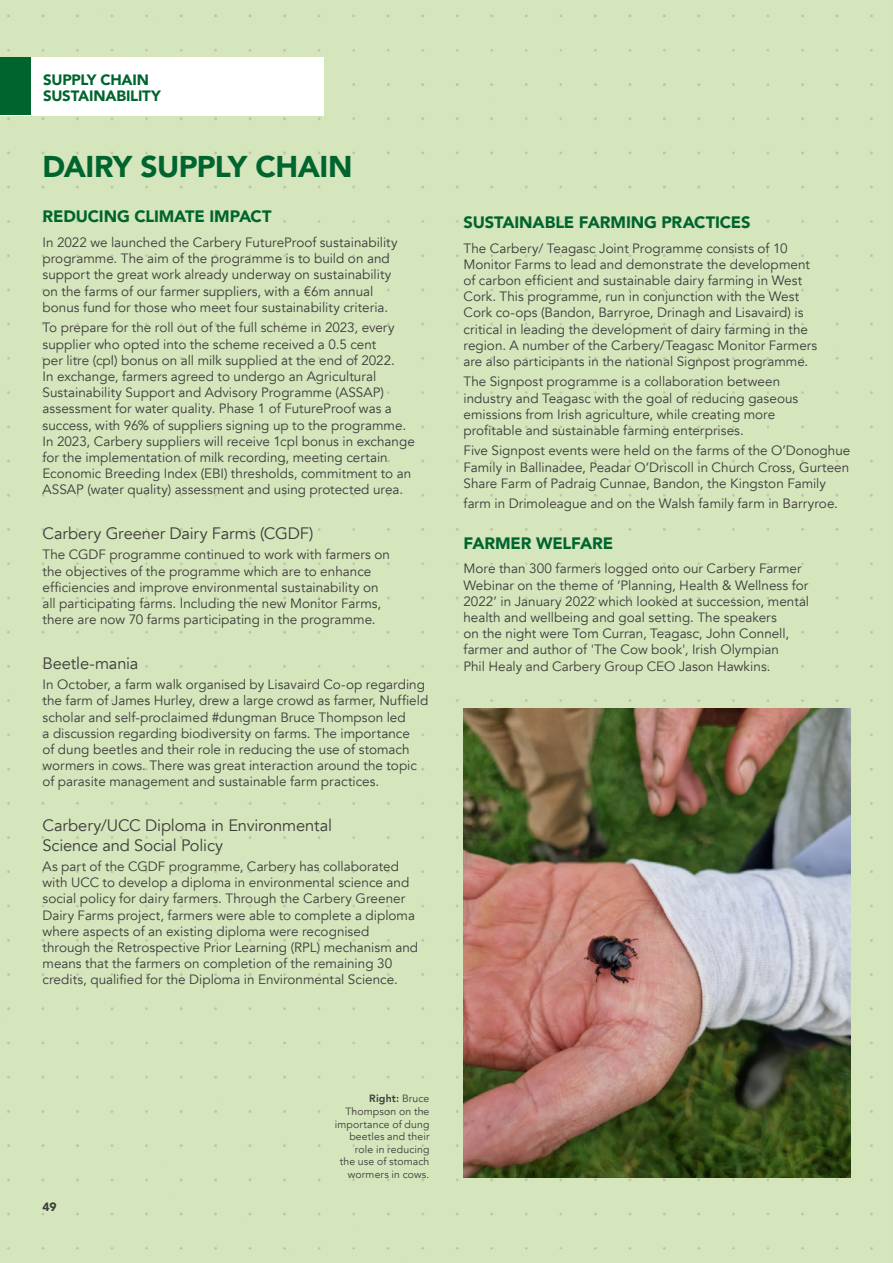
<style>
.page{position:relative;width:893px;height:1263px;background:#d5e5bc}
.page>*{position:absolute;margin:0;border:0;box-sizing:border-box;transform-origin:0 0}
.t1{font:900 30px "Avenir";letter-spacing:-.02em;color:#00642f}
.t2{font:16.5px/19.8px "Avenir";letter-spacing:-.01em;color:#3c3c3b}
.t3{font:900 16.5px "Avenir";letter-spacing:-.01em;color:#00642f}
.t4{font:900 15px/16.5px "Avenir";letter-spacing:-.015em;color:#00642f}
.t5{font:13.5px/16.2px "Avenir";color:#3c3c3b}
.t6{font:900 12px "Avenir";color:#3c3c3b}
.t7{font:10.5px/12.6px "Avenir";letter-spacing:.01em;color:#3c3c3b;text-align:right}
.s1{font-weight:800}
</style>
<div class="page">
<div style="left:0;top:57px;width:323px;height:58px;background:#fff"></div>
<div style="left:0;top:57px;width:30px;height:58px;background:#00642f"></div>
<img style="left:463px;top:708px;width:387px;height:470px">
<p class="t4" style="left:43px;top:71px;width:119px">SUPPLY CHAIN<br>SUSTAINABILITY</p>
<h1 class="t1" style="left:43px;top:141px;width:312px">DAIRY SUPPLY CHAIN</h1>
<p class="t3" style="left:43px;top:202px;width:230px">REDUCING CLIMATE IMPACT</p>
<p class="t5" style="left:43px;top:235px;width:357px">In 2022 we launched the Carbery FutureProof sustainability programme. The aim of the programme is to build on and support the great work already underway on sustainability on the farms of our farmer suppliers, with a €6m annual bonus fund for those who meet four sustainability criteria.</p>
<p class="t5" style="left:43px;top:320px;width:374px">To prepare for the roll out of the full scheme in 2023, every supplier who opted into the scheme received a 0.5 cent<br>per litre (cpl) bonus on all milk supplied at the end of 2022.<br>In exchange, farmers agreed to undergo an Agricultural Sustainability Support and Advisory Programme (ASSAP) assessment for water quality. Phase 1 of FutureProof was a success, with 96% of suppliers signing up to the programme.<br>In 2023, Carbery suppliers will receive 1cpl bonus in exchange for the implementation of milk recording, meeting certain Economic Breeding Index (EBI) thresholds, commitment to an ASSAP (water quality) assessment and using protected urea.</p>
<p class="t2" style="left:43px;top:524px;width:273px">Carbery Greener Dairy Farms (CGDF)</p>
<p class="t5" style="left:43px;top:547px;width:349px">The CGDF programme continued to work with farmers on the objectives of the programme which are to enhance efficiencies and improve environmental sustainability on all participating farms. Including the new Monitor Farms, there are now 70 farms participating in the programme.</p>
<p class="t2" style="left:43px;top:653px;width:97px">Beetle-mania</p>
<p class="t5" style="left:43px;top:677px;width:387px">In October, a farm walk organised by Lisavaird Co-op regarding the farm of James Hurley, drew a large crowd as farmer, Nuffield scholar and self-proclaimed #dungman Bruce Thompson led<br>a discussion regarding biodiversity on farms. The importance<br>of dung beetles and their role in reducing the use of stomach wormers in cows. There was great interaction around the topic of parasite management and sustainable farm practices.</p>
<p class="t2" style="left:43px;top:815px;width:291px">Carbery/UCC Diploma in Environmental<br>Science and Social Policy</p>
<p class="t5" style="left:43px;top:858px;width:377px">As part of the CGDF programme, Carbery has collaborated with UCC to develop a diploma in environmental science and social policy for dairy farmers. Through the Carbery Greener Dairy Farms project, farmers were able to complete a diploma where aspects of an existing diploma were recognised through the Retrospective Prior Learning (RPL) mechanism and means that the farmers on completion of the remaining 30 credits, qualified for the Diploma in Environmental Science.</p>
<p class="t3" style="left:463px;top:208px;width:289px">SUSTAINABLE FARMING PRACTICES</p>
<p class="t5" style="left:463px;top:240px;width:355px">The Carbery/ Teagasc Joint Programme consists of 10<br>Monitor Farms to lead and demonstrate the development of carbon efficient and sustainable dairy farming in West Cork. This programme, run in conjunction with the West Cork co-ops (Bandon, Barryroe, Drinagh and Lisavaird) is critical in leading the development of dairy farming in the region. A number of the Carbery/Teagasc Monitor Farmers are also participants in the national Signpost programme.</p>
<p class="t5" style="left:463px;top:374px;width:336px">The Signpost programme is a collaboration between industry and Teagasc with the goal of reducing gaseous emissions from Irish agriculture, while creating more profitable and sustainable farming enterprises.</p>
<p class="t5" style="left:463px;top:443px;width:388px;text-align:justify">Five Signpost events were held on the farms of the O’Donoghue Family in Ballinadee, Peadar O’Driscoll in Church Cross, Gurteen Share Farm of Padraig Cunnae, Bandon, the Kingston Family</p>
<p class="t5" style="left:463px;top:495px;width:376px">farm in Drimoleague and on the Walsh family farm in Barryroe.</p>
<p class="t3" style="left:463px;top:529px;width:151px">FARMER WELFARE</p>
<p class="t5" style="left:463px;top:561px;width:347px">More than 300 farmers logged onto our Carbery Farmer Webinar on the theme of ‘Planning, Health &amp; Wellness for 2022’ in January 2022 which looked at succession, mental health and wellbeing and goal setting. The speakers<br>on the night were Tom Curran, Teagasc, John Connell, farmer and author of 'The Cow book', Irish Olympian<br>Phil Healy and Carbery Group CEO Jason Hawkins.</p>
<p class="t6" style="left:43px;top:1197px;width:15px">49</p>
<p class="t7" style="left:335px;top:1092px;width:96px"><span class="s1">Right:</span> Bruce<br>Thompson on the importance of dung beetles and their role in reducing<br>the use of stomach wormers in cows.</p>
</div>
